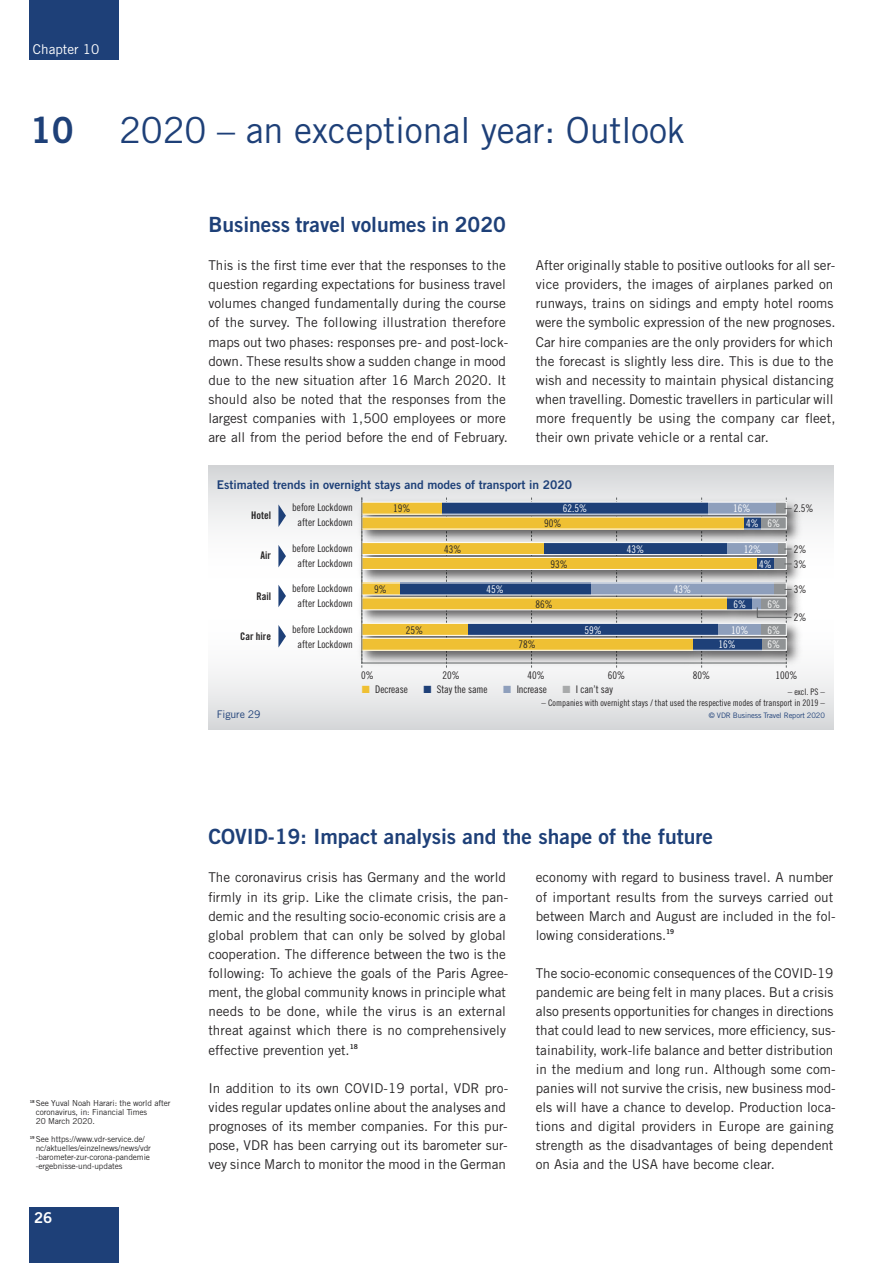
<style>
.page{position:relative;width:893px;height:1263px;background:#fff}
.page>*{position:absolute;margin:0;border:0;box-sizing:border-box;transform-origin:0 0}
.t1{font:36px "Trade Gothic LT Std";letter-spacing:-.005em;color:#1e4078}
.t2{font:36px "Trade Gothic LT Std Bd 2";color:#1e4078}
.t3{font:21px "Trade Gothic LT Std Bd 2";color:#1e4078}
.t4{font:15px "Trade Gothic LT Std Bd 2";color:#fff}
.t5{font:13.5px/19.2px "Trade Gothic LT Std";color:#272526}
.t6{font:13.5px "Trade Gothic LT Std";color:#fff}
.t7{font:12px "Trade Gothic LT Std Bd 2";color:#1e4078}
.t8{font:10.5px/15px "Trade Gothic LT Std Cn 18";color:#272526;text-align:center}
.t9{font:10.5px/14.9px "Trade Gothic LT Std Cn 18";color:#fff}
.t10{font:10.5px "Trade Gothic LT Std Bd Cn 20";color:#272526}
.t11{font:10.5px "Trade Gothic LT Std";letter-spacing:-.01em;color:#1e4078}
.t12{font:9px "Trade Gothic LT Std Cn 18";color:#272526}
.t13{font:8.25px/9px "Trade Gothic LT Std";letter-spacing:-.01em;color:#272526}
.t14{font:7.5px "Trade Gothic LT Std";letter-spacing:-.015em;color:#1e4078}
</style>
<div class="page">
<div style="left:30px;top:0;width:89px;height:60px;background:#1e4078"></div>
<div style="left:30px;top:1208px;width:89px;height:55px;background:#1e4078"></div>
<svg style="left:208px;top:466px;width:625px;height:263px"></svg>
<img style="left:355px;top:495px;width:450px;height:15px">
<img style="left:355px;top:510px;width:450px;height:66px">
<img style="left:355px;top:591px;width:450px;height:79px">
<svg style="left:756px;top:497px;width:36px;height:171px"></svg>
<svg style="left:278px;top:504px;width:8px;height:23px"></svg>
<svg style="left:278px;top:545px;width:8px;height:22px"></svg>
<svg style="left:278px;top:585px;width:8px;height:22px"></svg>
<svg style="left:278px;top:625px;width:8px;height:22px"></svg>
<svg style="left:361px;top:497px;width:426px;height:167px;background:#ada687"></svg>
<svg style="left:362px;top:686px;width:7px;height:7px"></svg>
<svg style="left:424px;top:686px;width:7px;height:7px"></svg>
<svg style="left:504px;top:686px;width:7px;height:7px"></svg>
<svg style="left:563px;top:686px;width:7px;height:7px"></svg>
<p class="t6" style="left:33px;top:45px;width:68px">Chapter 10</p>
<h1 class="t2" style="left:30px;top:117px;width:45px">10</h1>
<h1 class="t1" style="left:119px;top:117px;width:567px">2020 – an exceptional year: Outlook</h1>
<h2 class="t3" style="left:208px;top:217px;width:299px">Business travel volumes in 2020</h2>
<p class="t5" style="left:208px;top:257px;width:301px">This is the first time ever that the responses to the question regarding expectations for business travel volumes changed fundamentally during the course of the survey. The following illustration therefore maps out two phases: responses pre- and post-lock&shy;down. These results show a sudden change in mood due to the new situation after 16 March 2020. It should also be noted that the responses from the largest companies with 1,500 employees or more are all from the period before the end of February.</p>
<p class="t5" style="left:536px;top:257px;width:301px">After originally stable to positive outlooks for all ser&shy;vice providers, the images of airplanes parked on runways, trains on sidings and empty hotel rooms were the symbolic expression of the new prognoses.<br>Car hire companies are the only providers for which the forecast is slightly less dire. This is due to the wish and necessity to maintain physical distancing when travelling. Domestic travellers in particular will more frequently be using the company car fleet, their own private vehicle or a rental car.</p>
<p class="t7" style="left:217px;top:480px;width:357px">Estimated trends in overnight stays and modes of transport in 2020</p>
<p class="t10" style="left:251px;top:511px;width:21px">Hotel</p>
<p class="t10" style="left:261px;top:552px;width:12px">Air</p>
<p class="t10" style="left:256px;top:592px;width:16px">Rail</p>
<p class="t10" style="left:240px;top:633px;width:32px">Car hire</p>
<p class="t8" style="left:292px;top:501px;width:62px">before Lockdown after Lockdown</p>
<p class="t8" style="left:292px;top:541px;width:62px">before Lockdown after Lockdown</p>
<p class="t8" style="left:292px;top:582px;width:62px">before Lockdown after Lockdown</p>
<p class="t8" style="left:292px;top:622px;width:62px">before Lockdown after Lockdown</p>
<p class="t8" style="left:374px;top:583px;width:14px">9%</p>
<p class="t8" style="left:393px;top:502px;width:19px">19%</p>
<p class="t9" style="left:563px;top:502px;width:26px">62.5%</p>
<p class="t8" style="left:444px;top:542px;width:19px">43%</p>
<p class="t8" style="left:406px;top:623px;width:19px">25%</p>
<p class="t9" style="left:487px;top:583px;width:19px">45%</p>
<p class="t8" style="left:544px;top:517px;width:19px">90%</p>
<p class="t8" style="left:550px;top:557px;width:19px">93%</p>
<p class="t8" style="left:536px;top:598px;width:19px">86%</p>
<p class="t8" style="left:518px;top:638px;width:19px">78%</p>
<p class="t9" style="left:584px;top:623px;width:19px">59%</p>
<p class="t9" style="left:627px;top:542px;width:19px">43%</p>
<p class="t9" style="left:674px;top:583px;width:19px">43%</p>
<p class="t9" style="left:733px;top:502px;width:19px">16%</p>
<p class="t9" style="left:746px;top:517px;width:14px">4%</p>
<p class="t9" style="left:767px;top:517px;width:14px">6%</p>
<p class="t9" style="left:744px;top:542px;width:19px">12%</p>
<p class="t9" style="left:759px;top:557px;width:14px">4%</p>
<p class="t9" style="left:733px;top:598px;width:14px">6%</p>
<p class="t9" style="left:767px;top:598px;width:14px">6%</p>
<p class="t9" style="left:767px;top:623px;width:14px">6%<br>6%</p>
<p class="t9" style="left:731px;top:623px;width:19px">10%</p>
<p class="t9" style="left:718px;top:638px;width:19px">16%</p>
<p class="t8" style="left:794px;top:502px;width:21px">2.5%</p>
<p class="t8" style="left:794px;top:542px;width:14px;text-align:left">2%<br>3%</p>
<p class="t8" style="left:794px;top:583px;width:14px">3%</p>
<p class="t8" style="left:794px;top:611px;width:14px">2%</p>
<p class="t8" style="left:361px;top:669px;width:14px">0%</p>
<p class="t8" style="left:443px;top:669px;width:19px">20%</p>
<p class="t8" style="left:527px;top:669px;width:19px">40%</p>
<p class="t8" style="left:608px;top:669px;width:19px">60%</p>
<p class="t8" style="left:693px;top:669px;width:19px">80%</p>
<p class="t8" style="left:776px;top:669px;width:24px">100%</p>
<p class="t8" style="left:375px;top:683px;width:34px">Decrease</p>
<p class="t8" style="left:437px;top:683px;width:52px">Stay the same</p>
<p class="t8" style="left:517px;top:683px;width:32px">Increase</p>
<p class="t8" style="left:576px;top:683px;width:38px">I can’t say</p>
<p class="t12" style="left:788px;top:689px;width:38px">– excl. PS –</p>
<p class="t12" style="left:541px;top:699px;width:285px">– Companies with overnight stays / that used the respective modes of transport in 2019 –</p>
<p class="t11" style="left:217px;top:710px;width:45px">Figure 29</p>
<p class="t14" style="left:709px;top:712px;width:118px">© VDR Business Travel Report 2020</p>
<p class="t13" style="left:36px;top:1099px;width:136px;text-indent:-6px"><sup>18</sup> See Yuval Noah Harari: the world after coronavirus, in: Financial Times<br>20 March 2020.</p>
<p class="t13" style="left:36px;top:1135px;width:117px;text-indent:-6px"><sup>19</sup> See https://www.vdr-service.de/ nc/aktuelles/einzelnews/news/vdr -barometer-zur-corona-pandemie -ergebnisse-und-updates</p>
<p class="t4" style="left:34px;top:1212px;width:20px">26</p>
<h2 class="t3" style="left:208px;top:829px;width:506px">COVID-19: Impact analysis and the shape of the future</h2>
<p class="t5" style="left:208px;top:869px;width:301px">The coronavirus crisis has Germany and the world firmly in its grip. Like the climate crisis, the pan&shy;demic and the resulting socio-economic crisis are a global problem that can only be solved by global cooperation. The difference between the two is the following: To achieve the goals of the Paris Agree&shy;ment, the global community knows in principle what needs to be done, while the virus is an external threat against which there is no comprehensively effective prevention yet.<sup>18</sup></p>
<p class="t5" style="left:208px;top:1080px;width:301px">In addition to its own COVID-19 portal, VDR pro&shy;vides regular updates online about the analyses and prognoses of its member companies. For this pur&shy;pose, VDR has been carrying out its barometer sur&shy;vey since March to monitor the mood in the German</p>
<p class="t5" style="left:536px;top:869px;width:301px">economy with regard to business travel. A number of important results from the surveys carried out between March and August are included in the fol&shy;lowing considerations.<sup>19</sup></p>
<p class="t5" style="left:536px;top:965px;width:301px">The socio-economic consequences of the COVID-19 pandemic are being felt in many places. But a crisis also presents opportunities for changes in directions that could lead to new services, more efficiency, sus&shy;tainability, work-life balance and better distribution in the medium and long run. Although some com&shy;panies will not survive the crisis, new business mod&shy;els will have a chance to develop. Production loca&shy;tions and digital providers in Europe are gaining strength as the disadvantages of being dependent on Asia and the USA have become clear.</p>
</div>
